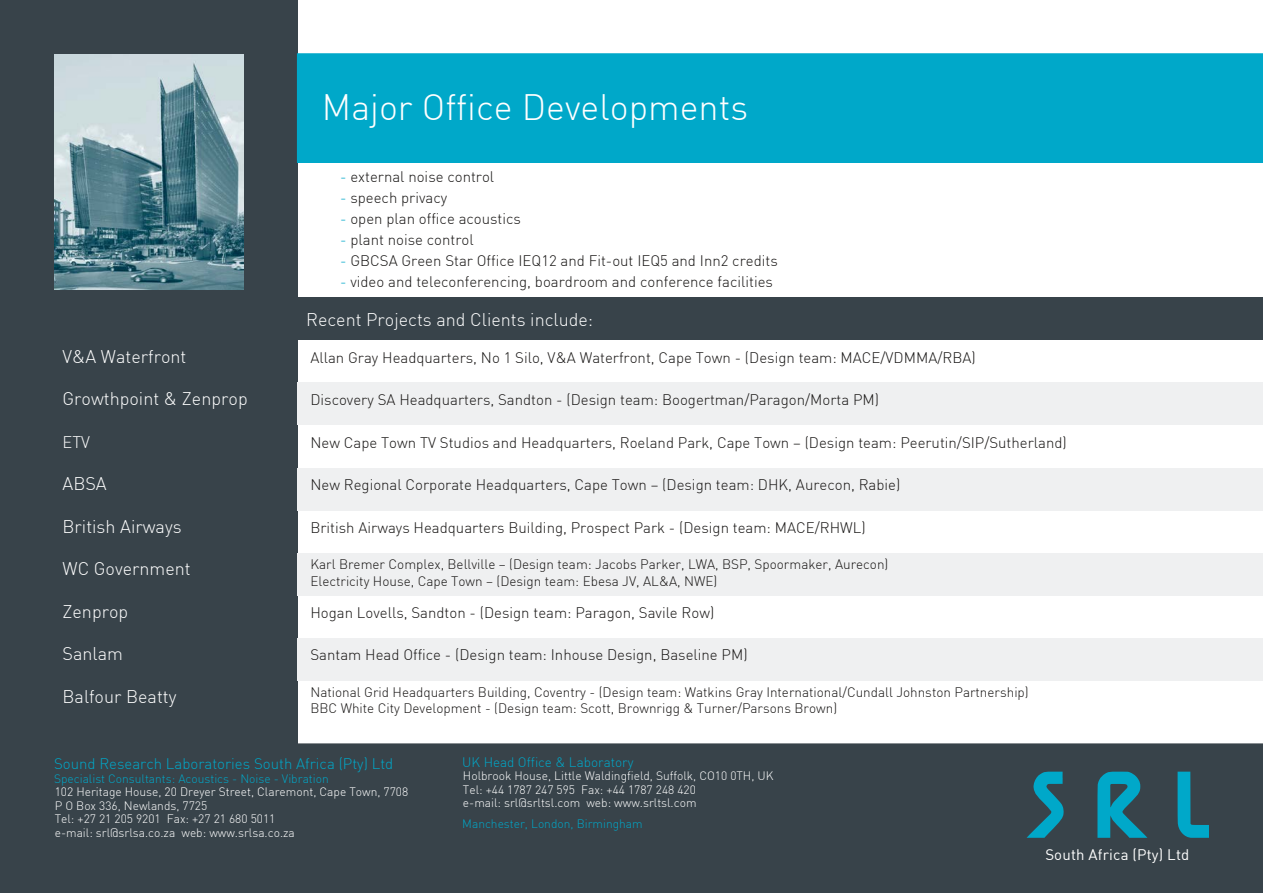
<style>
.page{position:relative;width:1263px;height:893px;background:#fff}
.page>*{position:absolute;margin:0;border:0;box-sizing:border-box;transform-origin:0 0}
.t1{font:36px "DIN Light";color:#fff}
.t2{font:18px "DIN Light";color:#fff}
.t3{font:16.5px "DIN Light";color:#fff}
.t4{font:15px "DIN Light";color:#161413}
.t5{font:15px "DIN Light";color:#00a8c9}
.t6{font:15px "DIN Bek";letter-spacing:.01em;color:#fff}
.t7{font:13.5px/16.5px "DIN Light";color:#161413}
.t8{font:13.5px "DIN Light";color:#00a8c9}
.t9{font:12px/13.5px "DIN Light";color:#fff}
.t10{font:12px "DIN Light";color:#00a8c9}
.s1{color:#00a8c9}
</style>
<div class="page">
<div style="left:0;top:0;width:298px;height:754px;background:#38434a"></div>
<img style="left:54px;top:54px;width:190px;height:235px">
<div style="left:298px;top:54px;width:965px;height:108px;background:#00a8c9"></div>
<div style="left:297px;top:53px;width:966px;height:110px;border:2px solid #00a8c9"></div>
<div style="left:0;top:744px;width:1263px;height:149px;background:#38434a"></div>
<div style="left:0;top:743px;width:1263px;height:150px;border:2px solid #38434a"></div>
<svg style="left:1027px;top:772px;width:37px;height:66px"></svg>
<svg style="left:1097px;top:772px;width:50px;height:66px"></svg>
<svg style="left:1177px;top:772px;width:32px;height:66px"></svg>
<div style="left:298px;top:468px;width:965px;height:42px;background:#eff0f1"></div>
<div style="left:298px;top:553px;width:965px;height:42px;background:#eff0f1"></div>
<div style="left:298px;top:638px;width:965px;height:42px;background:#eff0f1"></div>
<div style="left:298px;top:383px;width:965px;height:42px;background:#eff0f1"></div>
<div style="left:282px;top:298px;width:981px;height:42px;background:#38434a"></div>
<h1 class="t1" style="left:322px;top:85px;width:428px">Major Office Developments</h1>
<p class="t4" style="left:340px;top:168px;width:156px"><span class="s1">-</span> external noise control</p>
<p class="t4" style="left:340px;top:189px;width:109px"><span class="s1">-</span> speech privacy</p>
<p class="t4" style="left:340px;top:210px;width:182px"><span class="s1">-</span> open plan office acoustics</p>
<p class="t4" style="left:340px;top:231px;width:135px"><span class="s1">-</span> plant noise control</p>
<p class="t4" style="left:340px;top:252px;width:439px"><span class="s1">-</span> GBCSA Green Star Office IEQ12 and Fit-out IEQ5 and Inn2 credits</p>
<p class="t4" style="left:340px;top:273px;width:434px"><span class="s1">-</span> video and teleconferencing, boardroom and conference facilities</p>
<p class="t2" style="left:306px;top:308px;width:289px">Recent Projects and Clients include:</p>
<p class="t2" style="left:63px;top:345px;width:125px">V&amp;A Waterfront</p>
<p class="t4" style="left:310px;top:348px;width:667px">Allan Gray Headquarters, No 1 Silo, V&amp;A Waterfront, Cape Town - (Design team: MACE/VDMMA/RBA)</p>
<p class="t2" style="left:63px;top:388px;width:187px">Growthpoint &amp; Zenprop</p>
<p class="t4" style="left:310px;top:391px;width:570px">Discovery SA Headquarters, Sandton - (Design team: Boogertman/Paragon/Morta PM)</p>
<p class="t3" style="left:63px;top:432px;width:29px">ETV</p>
<p class="t4" style="left:310px;top:433px;width:758px">New Cape Town TV Studios and Headquarters, Roeland Park, Cape Town – (Design team: Peerutin/SIP/Sutherland)</p>
<p class="t2" style="left:63px;top:473px;width:46px">ABSA</p>
<p class="t4" style="left:310px;top:476px;width:591px">New Regional Corporate Headquarters, Cape Town – (Design team: DHK, Aurecon, Rabie)</p>
<p class="t2" style="left:62px;top:515px;width:121px">British Airways</p>
<p class="t4" style="left:310px;top:518px;width:557px">British Airways Headquarters Building, Prospect Park - (Design team: MACE/RHWL)</p>
<p class="t2" style="left:63px;top:558px;width:130px">WC Government</p>
<p class="t7" style="left:310px;top:556px;width:579px">Karl Bremer Complex, Bellville – (Design team: Jacobs Parker, LWA, BSP, Spoormaker, Aurecon)<br>Electricity House, Cape Town – (Design team: Ebesa JV, AL&amp;A, NWE)</p>
<p class="t2" style="left:63px;top:600px;width:67px">Zenprop</p>
<p class="t4" style="left:310px;top:603px;width:405px">Hogan Lovells, Sandton - (Design team: Paragon, Savile Row)</p>
<p class="t2" style="left:63px;top:643px;width:62px">Sanlam</p>
<p class="t2" style="left:63px;top:685px;width:115px">Balfour Beatty</p>
<p class="t4" style="left:310px;top:646px;width:439px">Santam Head Office - (Design team: Inhouse Design, Baseline PM)</p>
<p class="t7" style="left:310px;top:684px;width:720px">National Grid Headquarters Building, Coventry - (Design team: Watkins Gray International/Cundall Johnston Partnership)<br>BBC White City Development - (Design team: Scott, Brownrigg &amp; Turner/Parsons Brown)</p>
<p class="t5" style="left:54px;top:754px;width:341px">Sound Research Laboratories South Africa (Pty) Ltd</p>
<p class="t10" style="left:54px;top:771px;width:276px">Specialist Consultants: Acoustics - Noise - Vibration</p>
<p class="t9" style="left:55px;top:785px;width:355px">102 Heritage House, 20 Dreyer Street, Claremont, Cape Town, 7708<br>P O Box 336, Newlands, 7725<br>Tel: +27 21 205 9201 Fax: +27 21 680 5011<br>e-mail: srl@srlsa.co.za web: www.srlsa.co.za</p>
<p class="t8" style="left:462px;top:753px;width:173px">UK Head Office &amp; Laboratory</p>
<p class="t9" style="left:463px;top:769px;width:312px">Holbrook House, Little Waldingfield, Suffolk, CO10 0TH, UK<br>Tel: +44 1787 247 595 Fax: +44 1787 248 420<br>e-mail: srl@srltsl.com web: www.srltsl.com</p>
<p class="t10" style="left:462px;top:816px;width:182px">Manchester, London, Birmingham</p>
<p class="t6" style="left:1045px;top:845px;width:146px">South Africa (Pty) Ltd</p>
</div>
